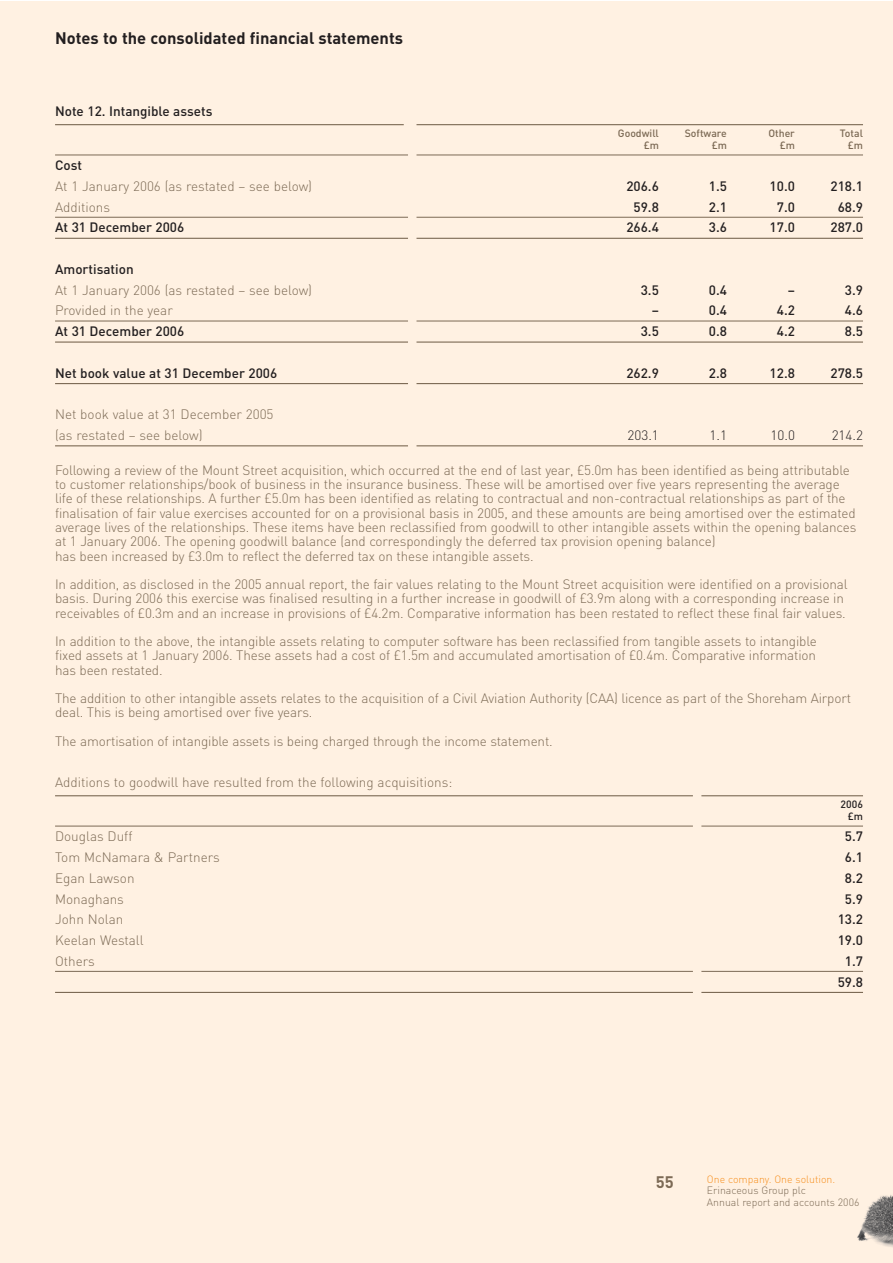
<style>
.page{position:relative;width:893px;height:1263px;background:#fff}
.page>*{position:absolute;margin:0;border:0;box-sizing:border-box;transform-origin:0 0}
.t1{font:700 16.5px "DIN";color:#231f20}
.t2{font:700 16.5px "DIN";color:#7c6a55}
.t3{font:300 13.5px/14.2px "DIN";letter-spacing:-.01em;color:#7c6a55}
.t4{font:500 13.5px/20.7px "DIN";color:#231f20;text-align:center}
.t5{font:300 13.5px "DIN";color:#231f20}
.t6{font:300 10.5px/11.2px "DIN";color:#7c6a55}
.t7{font:500 10.5px "DIN";color:#7c6a55}
.t8{font:500 10.5px/12.5px "DIN";color:#231f20;text-align:right}
.s1{font-weight:500;color:#231f20}
.s2{color:#f78f1e}
</style>
<div class="page">
<div style="left:0;top:1px;width:893px;height:1262px;background:#fff1e2"></div>
<img style="left:857px;top:1195px;width:36px;height:52px">
<hr style="left:55px;top:124px;width:349px;height:1px;background:#7c6a55">
<hr style="left:416px;top:124px;width:447px;height:1px;background:#7c6a55">
<hr style="left:55px;top:155px;width:353px;height:1px;background:#7c6a55">
<hr style="left:416px;top:155px;width:447px;height:1px;background:#7c6a55">
<hr style="left:55px;top:217px;width:353px;height:1px;background:#7c6a55">
<hr style="left:416px;top:217px;width:447px;height:1px;background:#7c6a55">
<hr style="left:55px;top:238px;width:353px;height:1px;background:#7c6a55">
<hr style="left:416px;top:238px;width:447px;height:1px;background:#7c6a55">
<hr style="left:55px;top:321px;width:353px;height:1px;background:#7c6a55">
<hr style="left:416px;top:321px;width:447px;height:1px;background:#7c6a55">
<hr style="left:55px;top:341px;width:353px;height:2px;background:#7c6a55">
<hr style="left:416px;top:341px;width:447px;height:2px;background:#7c6a55">
<hr style="left:55px;top:383px;width:353px;height:1px;background:#7c6a55">
<hr style="left:416px;top:383px;width:447px;height:1px;background:#7c6a55">
<hr style="left:55px;top:445px;width:353px;height:1px;background:#7c6a55">
<hr style="left:416px;top:445px;width:447px;height:1px;background:#7c6a55">
<hr style="left:55px;top:795px;width:638px;height:1px;background:#7c6a55">
<hr style="left:701px;top:795px;width:162px;height:1px;background:#7c6a55">
<hr style="left:55px;top:826px;width:638px;height:1px;background:#7c6a55">
<hr style="left:701px;top:826px;width:162px;height:1px;background:#7c6a55">
<hr style="left:55px;top:971px;width:638px;height:1px;background:#7c6a55">
<hr style="left:701px;top:971px;width:162px;height:1px;background:#7c6a55">
<hr style="left:55px;top:992px;width:638px;height:1px;background:#7c6a55">
<hr style="left:701px;top:992px;width:162px;height:1px;background:#7c6a55">
<p class="t1" style="left:55px;top:33px;width:350px">Notes to the consolidated financial statements</p>
<p class="t4" style="left:55px;top:103px;width:159px">Note 12. Intangible assets</p>
<p class="t3" style="left:55px;top:157px;width:259px;line-height:20.7px"><span class="s1">Cost<br></span>At 1 January 2006 (as restated – see below)</p>
<p class="t7" style="left:618px;top:129px;width:42px">Goodwill</p>
<p class="t7" style="left:685px;top:129px;width:44px">Software</p>
<p class="t7" style="left:768px;top:129px;width:28px">Other</p>
<p class="t7" style="left:840px;top:129px;width:25px">Total</p>
<p class="t7" style="left:644px;top:142px;width:17px">£m</p>
<p class="t7" style="left:712px;top:142px;width:17px">£m</p>
<p class="t7" style="left:780px;top:142px;width:17px">£m</p>
<p class="t7" style="left:848px;top:142px;width:17px">£m</p>
<p class="t4" style="left:626px;top:177px;width:34px">206.6</p>
<p class="t4" style="left:709px;top:177px;width:20px">1.5</p>
<p class="t4" style="left:770px;top:177px;width:27px">10.0</p>
<p class="t4" style="left:830px;top:177px;width:34px">218.1</p>
<p class="t3" style="left:55px;top:201px;width:57px">Additions</p>
<p class="t4" style="left:634px;top:198px;width:27px">59.8</p>
<p class="t4" style="left:709px;top:198px;width:20px">2.1</p>
<p class="t4" style="left:777px;top:198px;width:20px">7.0</p>
<p class="t4" style="left:838px;top:198px;width:27px">68.9</p>
<p class="t4" style="left:55px;top:219px;width:131px">At 31 December 2006</p>
<p class="t4" style="left:626px;top:219px;width:34px">266.4</p>
<p class="t4" style="left:709px;top:219px;width:20px">3.6</p>
<p class="t4" style="left:770px;top:219px;width:27px">17.0</p>
<p class="t4" style="left:830px;top:219px;width:34px">287.0</p>
<p class="t3" style="left:55px;top:260px;width:259px;line-height:20.7px"><span class="s1">Amortisation<br></span>At 1 January 2006 (as restated – see below)</p>
<p class="t4" style="left:641px;top:281px;width:20px">3.5</p>
<p class="t4" style="left:709px;top:281px;width:20px">0.4</p>
<p class="t4" style="left:788px;top:281px;width:9px">–</p>
<p class="t4" style="left:845px;top:281px;width:20px">3.9</p>
<p class="t3" style="left:55px;top:305px;width:119px">Provided in the year</p>
<p class="t4" style="left:652px;top:302px;width:9px">–</p>
<p class="t4" style="left:709px;top:302px;width:20px">0.4</p>
<p class="t4" style="left:777px;top:302px;width:20px">4.2</p>
<p class="t4" style="left:845px;top:302px;width:20px">4.6</p>
<p class="t4" style="left:55px;top:323px;width:131px">At 31 December 2006</p>
<p class="t4" style="left:641px;top:323px;width:20px">3.5</p>
<p class="t4" style="left:709px;top:323px;width:20px">0.8</p>
<p class="t4" style="left:777px;top:323px;width:20px">4.2</p>
<p class="t4" style="left:845px;top:323px;width:20px">8.5</p>
<p class="t4" style="left:55px;top:364px;width:224px">Net book value at 31 December 2006</p>
<p class="t4" style="left:626px;top:364px;width:34px">262.9</p>
<p class="t4" style="left:709px;top:364px;width:20px">2.8</p>
<p class="t4" style="left:770px;top:364px;width:27px">12.8</p>
<p class="t4" style="left:830px;top:364px;width:34px">278.5</p>
<p class="t3" style="left:55px;top:406px;width:220px;line-height:20.7px">Net book value at 31 December 2005 (as restated – see below)</p>
<p class="t5" style="left:628px;top:430px;width:33px">203.1</p>
<p class="t5" style="left:709px;top:430px;width:19px">1.1</p>
<p class="t5" style="left:771px;top:430px;width:26px">10.0</p>
<p class="t5" style="left:832px;top:430px;width:33px">214.2</p>
<p class="t3" style="left:55px;top:465px;width:803px">Following a review of the Mount Street acquisition, which occurred at the end of last year, £5.0m has been identified as being attributable to customer relationships/book of business in the insurance business. These will be amortised over five years representing the average life of these relationships. A further £5.0m has been identified as relating to contractual and non-contractual relationships as part of the finalisation of fair value exercises accounted for on a provisional basis in 2005, and these amounts are being amortised over the estimated average lives of the relationships. These items have been reclassified from goodwill to other intangible assets within the opening balances at 1 January 2006. The opening goodwill balance (and correspondingly the deferred tax provision opening balance)<br>has been increased by £3.0m to reflect the deferred tax on these intangible assets.</p>
<p class="t3" style="left:55px;top:579px;width:794px">In addition, as disclosed in the 2005 annual report, the fair values relating to the Mount Street acquisition were identified on a provisional basis. During 2006 this exercise was finalised resulting in a further increase in goodwill of £3.9m along with a corresponding increase in receivables of £0.3m and an increase in provisions of £4.2m. Comparative information has been restated to reflect these final fair values.</p>
<p class="t3" style="left:55px;top:636px;width:763px;text-align:justify">In addition to the above, the intangible assets relating to computer software has been reclassified from tangible assets to intangible fixed assets at 1 January 2006. These assets had a cost of £1.5m and accumulated amortisation of £0.4m. Comparative information has been restated.</p>
<p class="t3" style="left:55px;top:693px;width:798px">The addition to other intangible assets relates to the acquisition of a Civil Aviation Authority (CAA) licence as part of the Shoreham Airport deal. This is being amortised over five years.</p>
<p class="t3" style="left:55px;top:735px;width:499px">The amortisation of intangible assets is being charged through the income statement.</p>
<p class="t3" style="left:55px;top:777px;width:399px">Additions to goodwill have resulted from the following acquisitions:</p>
<p class="t8" style="left:841px;top:799px;width:24px">2006 £m</p>
<p class="t3" style="left:55px;top:831px;width:79px">Douglas Duff</p>
<p class="t4" style="left:845px;top:828px;width:20px">5.7</p>
<p class="t3" style="left:55px;top:852px;width:166px">Tom McNamara &amp; Partners</p>
<p class="t4" style="left:845px;top:848px;width:20px">6.1</p>
<p class="t3" style="left:55px;top:872px;width:81px">Egan Lawson</p>
<p class="t4" style="left:845px;top:869px;width:20px">8.2</p>
<p class="t3" style="left:55px;top:893px;width:70px">Monaghans</p>
<p class="t4" style="left:845px;top:890px;width:20px">5.9</p>
<p class="t3" style="left:55px;top:914px;width:70px">John Nolan</p>
<p class="t4" style="left:838px;top:911px;width:27px">13.2</p>
<p class="t3" style="left:55px;top:935px;width:90px">Keelan Westall</p>
<p class="t4" style="left:838px;top:931px;width:27px">19.0</p>
<p class="t3" style="left:55px;top:955px;width:41px">Others</p>
<p class="t4" style="left:838px;top:952px;width:27px">1.7<br>59.8</p>
<p class="t2" style="left:656px;top:1176px;width:19px">55</p>
<p class="t6" style="left:707px;top:1175px;width:154px"><span class="s2">One company. One solution.<br></span>Erinaceous Group plc<br>Annual report and accounts 2006</p>
</div>
